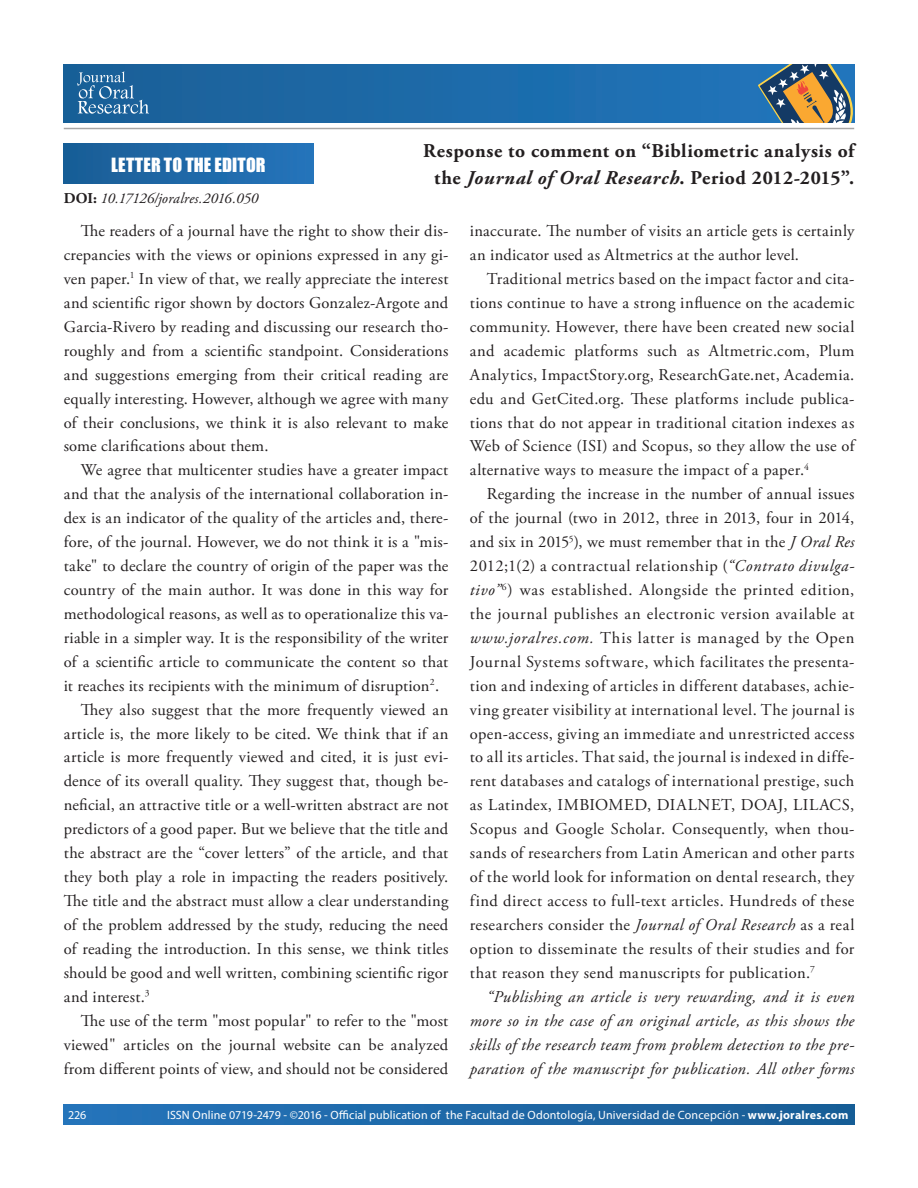
<style>
.page{position:relative;width:918px;height:1188px;background:#fff}
.page>*{position:absolute;margin:0;border:0;box-sizing:border-box;transform-origin:0 0}
.texto_parrafos_inter{font:700 19.5px/27px "Adobe Garamond Pro";letter-spacing:.03em;color:#231f20;text-align:center}
.t1{font:18px "Impact";letter-spacing:.01em;color:#fff}
.texto_parrafos_inter-2{font:16.5px/24px "Adobe Garamond Pro";letter-spacing:.015em;color:#231f20;text-align:justify}
.texto_parrafos_inter-3{font:italic 16.5px/23.9px "Adobe Garamond Pro";letter-spacing:.025em;color:#231f20;text-align:justify}
.texto_parrafos_inter-4{font:italic 15px "Adobe Garamond Pro";color:#231f20}
.t2{font:12px "Myriad Pro";letter-spacing:.01em;color:#fff}
.s1{font-style:italic}
.s2{font-weight:700;font-style:normal}
.s3{font-weight:700}
</style>
<div class="page">
<svg style="left:64px;top:64px;width:693px;height:59px;background:#1c69a8"></svg>
<svg style="left:757px;top:64px;width:98px;height:59px;background:#6d7774"></svg>
<svg style="left:77px;top:71px;width:72px;height:43px;background:#407baa"></svg>
<hr style="left:63px;top:127px;width:792px;height:3px;background:#ebeaea">
<hr style="left:64px;top:128px;width:790px;height:1px;background:#231f20">
<div style="left:64px;top:1105px;width:790px;height:19px;background:linear-gradient(to right,#2574bb,#195d95)"></div>
<div style="left:64px;top:143px;width:249px;height:41px;background:linear-gradient(to right,#195d95,#2574bb)"></div>
<p class="texto_parrafos_inter" style="left:423px;top:138px;width:433px">Response to comment on “Bibliometric analysis of the <span class="s1">Journal of Oral Research</span>. Period 2012-2015”.</p>
<p class="texto_parrafos_inter-2" style="left:470px;top:219px;width:386px">inaccurate. The number of visits an article gets is certainly an indicator used as Altmetrics at the author level.</p>
<p class="texto_parrafos_inter-2" style="left:470px;top:267px;width:386px;text-indent:17px">Traditional metrics based on the impact factor and cita&shy;tions continue to have a strong influence on the academic community. However, there have been created new social and academic platforms such as Altmetric.com, Plum Analytics, ImpactStory.org, ResearchGate.net, Academia. edu and GetCited.org. These platforms include publica&shy;tions that do not appear in traditional citation indexes as Web of Science (ISI) and Scopus, so they allow the use of alternative ways to measure the impact of a paper.<sup>4</sup></p>
<p class="texto_parrafos_inter-2" style="left:470px;top:483px;width:386px;text-indent:17px">Regarding the increase in the number of annual issues of the journal (two in 2012, three in 2013, four in 2014, and six in 2015<sup>5</sup>), we must remember that in the <span class="s1">J Oral Res </span>2012;1(2) a contractual relationship (<span class="s1">“Contrato divulga&shy;tivo”</span><sup>6</sup>) was established. Alongside the printed edition, the journal publishes an electronic version available at <span class="s1">www.joralres.com.</span> This latter is managed by the Open Journal Systems software, which facilitates the presenta&shy;tion and indexing of articles in different databases, achie&shy;ving greater visibility at international level. The journal is open-access, giving an immediate and unrestricted access to all its articles. That said, the journal is indexed in diffe&shy;rent databases and catalogs of international prestige, such as Latindex, IMBIOMED, DIALNET, DOAJ, LILACS, Scopus and Google Scholar. Consequently, when thou&shy;sands of researchers from Latin American and other parts of the world look for information on dental research, they find direct access to full-text articles. Hundreds of these researchers consider the <span class="s1">Journal of Oral Research</span> as a real option to disseminate the results of their studies and for that reason they send manuscripts for publication.<sup>7</sup></p>
<p class="texto_parrafos_inter-3" style="left:470px;top:985px;width:386px;text-indent:17px">“Publishing an article is very rewarding, and it is even more so in the case of an original article, as this shows the skills of the research team from problem detection to the pre&shy;paration of the manuscript for publication. All other forms</p>
<p class="t1" style="left:152px;top:148px;width:74px">EDITORIAL</p>
<p class="t1" style="left:111px;top:151px;width:156px">LETTER TO THE EDITOR</p>
<p class="texto_parrafos_inter-4" style="left:64px;top:189px;width:196px"><span class="s2">DOI:</span> 10.17126/joralres.2016.050</p>
<p class="texto_parrafos_inter-2" style="left:64px;top:219px;width:386px;text-indent:17px">The readers of a journal have the right to show their dis&shy;crepancies with the views or opinions expressed in any gi&shy;ven paper.<sup>1</sup> In view of that, we really appreciate the interest and scientific rigor shown by doctors Gonzalez-Argote and Garcia-Rivero by reading and discussing our research tho&shy;roughly and from a scientific standpoint. Considerations and suggestions emerging from their critical reading are equally interesting. However, although we agree with many of their conclusions, we think it is also relevant to make some clarifications about them.</p>
<p class="texto_parrafos_inter-2" style="left:64px;top:459px;width:386px;text-indent:17px">We agree that multicenter studies have a greater impact and that the analysis of the international collaboration in&shy;dex is an indicator of the quality of the articles and, there&shy;fore, of the journal. However, we do not think it is a "mis&shy;take" to declare the country of origin of the paper was the country of the main author. It was done in this way for methodological reasons, as well as to operationalize this va&shy;riable in a simpler way. It is the responsibility of the writer of a scientific article to communicate the content so that it reaches its recipients with the minimum of disruption<sup>2</sup>.</p>
<p class="texto_parrafos_inter-2" style="left:64px;top:698px;width:386px;text-indent:17px">They also suggest that the more frequently viewed an article is, the more likely to be cited. We think that if an article is more frequently viewed and cited, it is just evi&shy;dence of its overall quality. They suggest that, though be&shy;neficial, an attractive title or a well-written abstract are not predictors of a good paper. But we believe that the title and the abstract are the “cover letters” of the article, and that they both play a role in impacting the readers positively.<br>The title and the abstract must allow a clear understanding of the problem addressed by the study, reducing the need of reading the introduction. In this sense, we think titles should be good and well written, combining scientific rigor and interest.<sup>3</sup></p>
<p class="texto_parrafos_inter-2" style="left:64px;top:1009px;width:386px;text-indent:17px">The use of the term "most popular" to refer to the "most viewed" articles on the journal website can be analyzed from different points of view, and should not be considered</p>
<p class="t2" style="left:68px;top:1107px;width:20px">226</p>
<p class="t2" style="left:167px;top:1107px;width:683px">ISSN Online 0719-2479 - ©2016 - Official publication of the Facultad de Odontología, Universidad de Concepción - <span class="s3">www.joralres.com</span></p>
</div>
